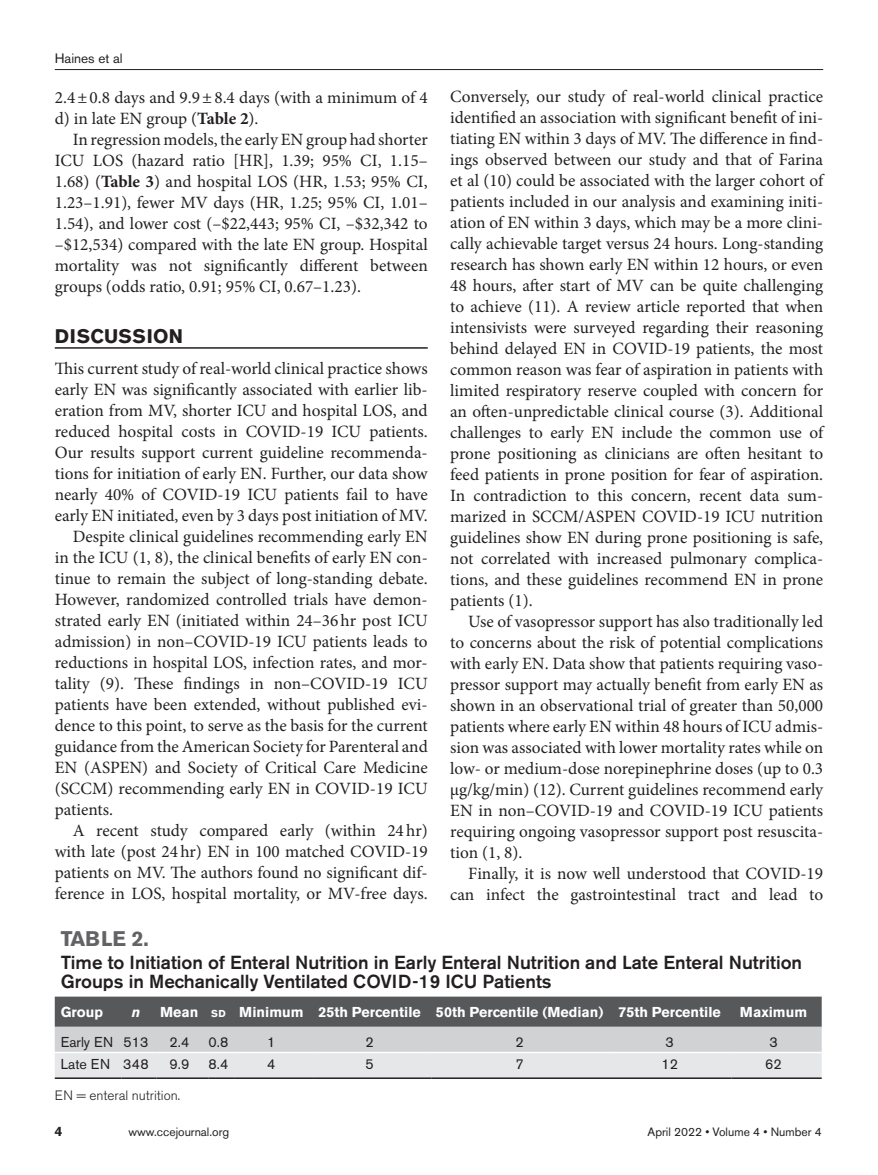
<style>
.page{position:relative;width:878px;height:1175px;background:#fff}
.page>*{position:absolute;margin:0;border:0;box-sizing:border-box;transform-origin:0 0}
.t1{font:700 21px "Akzidenz Grotesk BE";color:#636366}
.t2{font:700 19.5px "Akzidenz Grotesk BE";letter-spacing:.02em;color:#231f20}
.t3{font:500 18.75px/19.5px "Akzidenz Grotesk BE";color:#231f20}
.t4{font:17.25px/21px "Minion Pro";color:#231f20;text-align:justify}
.t5{font:700 14.25px "Akzidenz Grotesk BE";color:#fff}
.t6{font:14.25px "Akzidenz Grotesk BE";color:#231f20}
.t7{font:italic 700 14.25px "Akzidenz Grotesk BE";color:#fff}
.t8{font:300 13.5px "Akzidenz Grotesk BE";color:#231f20}
.t9{font:13.5px "Akzidenz Grotesk BE";color:#231f20}
.t10{font:700 13.5px "Akzidenz Grotesk BE";color:#231f20}
.t11{font:12px "Akzidenz Grotesk BE";color:#231f20}
.s1{font-weight:700}
.s2{font-size:10.05px}
</style>
<div class="page">
<hr style="left:55px;top:69px;width:768px;height:1px;background:#231f20">
<hr style="left:55px;top:347px;width:373px;height:2px;background:#231f20">
<svg style="left:55px;top:996px;width:766px;height:81px;background:#a9aaac"></svg>
<hr style="left:55px;top:1051px;width:67px;height:2px;background:#fff">
<hr style="left:122px;top:1051px;width:34px;height:2px;background:#fff">
<hr style="left:156px;top:1051px;width:52px;height:2px;background:#fff">
<hr style="left:208px;top:1051px;width:27px;height:2px;background:#fff">
<hr style="left:235px;top:1051px;width:79px;height:2px;background:#fff">
<hr style="left:314px;top:1051px;width:117px;height:2px;background:#fff">
<hr style="left:431px;top:1051px;width:183px;height:2px;background:#fff">
<hr style="left:614px;top:1051px;width:117px;height:2px;background:#fff">
<hr style="left:731px;top:1051px;width:90px;height:2px;background:#fff">
<hr style="left:55px;top:1077px;width:67px;height:2px;background:#231f20">
<hr style="left:122px;top:1077px;width:34px;height:2px;background:#231f20">
<hr style="left:156px;top:1077px;width:52px;height:2px;background:#231f20">
<hr style="left:208px;top:1077px;width:27px;height:2px;background:#231f20">
<hr style="left:235px;top:1077px;width:79px;height:2px;background:#231f20">
<hr style="left:314px;top:1077px;width:117px;height:2px;background:#231f20">
<hr style="left:431px;top:1077px;width:183px;height:2px;background:#231f20">
<hr style="left:614px;top:1077px;width:117px;height:2px;background:#231f20">
<hr style="left:731px;top:1077px;width:90px;height:2px;background:#231f20">
<p class="t9" style="left:55px;top:50px;width:69px">Haines et al</p>
<p class="t4" style="left:55px;top:87px;width:374px">2.4±0.8 days and 9.9±8.4 days (with a minimum of 4 d) in late EN group (<span class="s1">Table 2</span>).</p>
<p class="t4" style="left:55px;top:129px;width:374px;text-indent:18px">In regression models, the early EN group had shorter ICU LOS (hazard ratio [HR], 1.39; 95% CI, 1.15– 1.68) (<span class="s1">Table 3</span>) and hospital LOS (HR, 1.53; 95% CI, 1.23–1.91), fewer MV days (HR, 1.25; 95% CI, 1.01– 1.54), and lower cost (–$22,443; 95% CI, –$32,342 to –$12,534) compared with the late EN group. Hospital mortality was not significantly different between groups (odds ratio, 0.91; 95% CI, 0.67–1.23).</p>
<p class="t2" style="left:55px;top:324px;width:130px">DISCUSSION</p>
<p class="t4" style="left:55px;top:358px;width:374px">This current study of real-world clinical practice shows</p>
<p class="t4" style="left:55px;top:379px;width:374px">early EN was significantly associated with earlier lib-</p>
<p class="t4" style="left:55px;top:400px;width:374px">eration from MV, shorter ICU and hospital LOS, and</p>
<p class="t4" style="left:55px;top:421px;width:374px">reduced hospital costs in COVID-19 ICU patients.</p>
<p class="t4" style="left:55px;top:442px;width:374px">Our results support current guideline recommenda-</p>
<p class="t4" style="left:55px;top:463px;width:374px">tions for initiation of early EN. Further, our data show</p>
<p class="t4" style="left:55px;top:484px;width:374px">nearly 40% of COVID-19 ICU patients fail to have</p>
<p class="t4" style="left:55px;top:505px;width:374px">early EN initiated, even by 3 days post initiation of MV.</p>
<p class="t4" style="left:73px;top:526px;width:356px">Despite clinical guidelines recommending early EN</p>
<p class="t4" style="left:55px;top:547px;width:374px">in the ICU (1, 8), the clinical benefits of early EN con-</p>
<p class="t4" style="left:55px;top:568px;width:374px">tinue to remain the subject of long-standing debate.</p>
<p class="t4" style="left:55px;top:589px;width:374px">However, randomized controlled trials have demon-</p>
<p class="t4" style="left:55px;top:610px;width:374px">strated early EN (initiated within 24–36hr post ICU</p>
<p class="t4" style="left:55px;top:631px;width:374px">admission) in non–COVID-19 ICU patients leads to</p>
<p class="t4" style="left:55px;top:652px;width:374px">reductions in hospital LOS, infection rates, and mor-</p>
<p class="t4" style="left:55px;top:673px;width:374px">tality (9). These findings in non–COVID-19 ICU</p>
<p class="t4" style="left:55px;top:694px;width:374px">patients have been extended, without published evi-</p>
<p class="t4" style="left:55px;top:715px;width:374px">dence to this point, to serve as the basis for the current</p>
<p class="t4" style="left:55px;top:736px;width:374px">guidance from the American Society for Parenteral and</p>
<p class="t4" style="left:55px;top:757px;width:374px">EN (ASPEN) and Society of Critical Care Medicine</p>
<p class="t4" style="left:55px;top:778px;width:374px">(SCCM) recommending early EN in COVID-19 ICU</p>
<p class="t4" style="left:55px;top:799px;width:60px">patients.</p>
<p class="t4" style="left:73px;top:820px;width:356px">A recent study compared early (within 24hr)</p>
<p class="t4" style="left:55px;top:841px;width:374px">with late (post 24hr) EN in 100 matched COVID-19</p>
<p class="t4" style="left:55px;top:862px;width:374px">patients on MV. The authors found no significant dif-</p>
<p class="t4" style="left:55px;top:883px;width:374px">ference in LOS, hospital mortality, or MV-free days.</p>
<p class="t4" style="left:450px;top:86px;width:374px">Conversely, our study of real-world clinical practice identified an association with significant benefit of ini&shy;tiating EN within 3 days of MV. The difference in find&shy;ings observed between our study and that of Farina et al (10) could be associated with the larger cohort of patients included in our analysis and examining initi&shy;ation of EN within 3 days, which may be a more clini&shy;cally achievable target versus 24 hours. Long-standing research has shown early EN within 12 hours, or even 48 hours, after start of MV can be quite challenging to achieve (11). A review article reported that when intensivists were surveyed regarding their reasoning behind delayed EN in COVID-19 patients, the most common reason was fear of aspiration in patients with limited respiratory reserve coupled with concern for an often-unpredictable clinical course (3). Additional challenges to early EN include the common use of prone positioning as clinicians are often hesitant to feed patients in prone position for fear of aspiration.<br>In contradiction to this concern, recent data sum&shy;marized in SCCM/ASPEN COVID-19 ICU nutrition guidelines show EN during prone positioning is safe, not correlated with increased pulmonary complica&shy;tions, and these guidelines recommend EN in prone patients (1).</p>
<p class="t4" style="left:450px;top:611px;width:374px;text-indent:18px">Use of vasopressor support has also traditionally led to concerns about the risk of potential complications with early EN. Data show that patients requiring vaso&shy;pressor support may actually benefit from early EN as shown in an observational trial of greater than 50,000 patients where early EN within 48 hours of ICU admis&shy;sion was associated with lower mortality rates while on low- or medium-dose norepinephrine doses (up to 0.3 µg/kg/min) (12). Current guidelines recommend early EN in non–COVID-19 and COVID-19 ICU patients requiring ongoing vasopressor support post resuscita&shy;tion (1, 8).</p>
<p class="t4" style="left:450px;top:863px;width:374px;text-align:right">Finally, it is now well understood that COVID-19 can infect the gastrointestinal tract and lead to</p>
<p class="t1" style="left:61px;top:926px;width:89px">TABLE 2.</p>
<p class="t3" style="left:61px;top:952px;width:742px">Time to Initiation of Enteral Nutrition in Early Enteral Nutrition and Late Enteral Nutrition<br>Groups in Mechanically Ventilated COVID-19 ICU Patients</p>
<p class="t5" style="left:61px;top:1003px;width:44px">Group</p>
<p class="t7" style="left:132px;top:1003px;width:10px">n</p>
<p class="t5" style="left:160px;top:1003px;width:562px">Mean <span class="s2">sd</span> Minimum 25th Percentile 50th Percentile (Median) 75th Percentile</p>
<p class="t5" style="left:740px;top:1003px;width:69px">Maximum</p>
<p class="t6" style="left:61px;top:1033px;width:89px">Early EN 513</p>
<p class="t6" style="left:169px;top:1033px;width:21px">2.4</p>
<p class="t6" style="left:209px;top:1033px;width:21px">0.8</p>
<p class="t6" style="left:267px;top:1033px;width:10px">1</p>
<p class="t6" style="left:365px;top:1033px;width:10px">2</p>
<p class="t6" style="left:515px;top:1033px;width:10px">2</p>
<p class="t6" style="left:665px;top:1033px;width:10px">3</p>
<p class="t6" style="left:769px;top:1033px;width:10px">3</p>
<p class="t6" style="left:61px;top:1055px;width:89px">Late EN 348</p>
<p class="t6" style="left:169px;top:1055px;width:21px">9.9</p>
<p class="t6" style="left:209px;top:1055px;width:21px">8.4</p>
<p class="t6" style="left:267px;top:1055px;width:10px">4</p>
<p class="t6" style="left:365px;top:1055px;width:10px">5</p>
<p class="t6" style="left:515px;top:1055px;width:10px">7</p>
<p class="t6" style="left:661px;top:1055px;width:18px">12</p>
<p class="t6" style="left:765px;top:1055px;width:18px">62</p>
<p class="t8" style="left:55px;top:1087px;width:127px">EN = enteral nutrition.</p>
<p class="t10" style="left:55px;top:1123px;width:9px">4</p>
<p class="t11" style="left:128px;top:1125px;width:102px">www.ccejournal.org</p>
<p class="t11" style="left:647px;top:1125px;width:175px">April 2022 • Volume 4 • Number 4</p>
</div>
